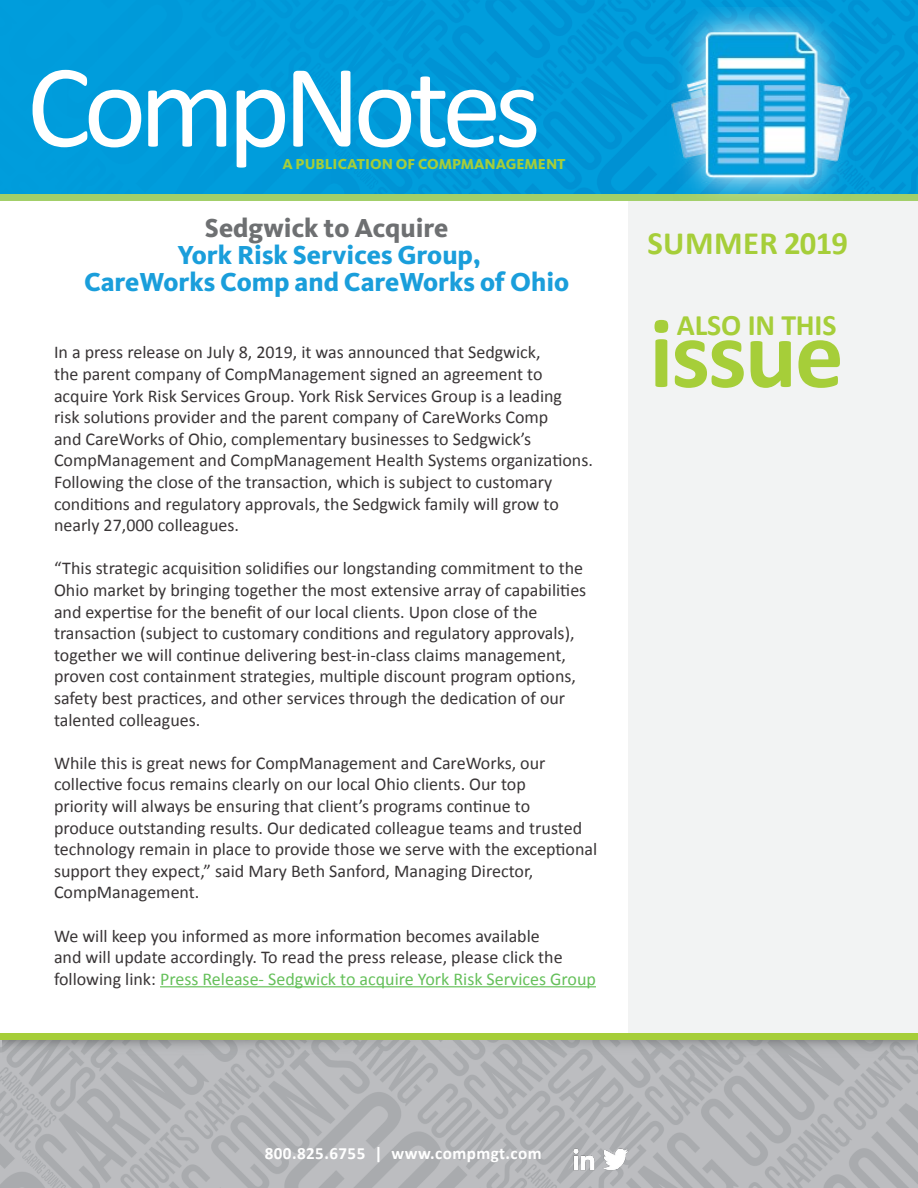
<style>
.page{position:relative;width:918px;height:1188px;background:#fff}
.page>*{position:absolute;margin:0;border:0;box-sizing:border-box;transform-origin:0 0}
.t1{font:119.55px "Calibri";letter-spacing:-.06em;color:#fff}
.t2{font:700 96.9px "Calibri";color:#a6ce39}
.t3{font:700 32.7px "Calibri";letter-spacing:.015em;color:#a6ce39}
.t4{font:700 29.85px "Calibri";letter-spacing:-.005em;color:#a6ce39}
.t5{font:800 27px/27px "Kievit OT";color:#1a9edb;text-align:center}
.t6{font:800 27px "Kievit OT";color:#6e7072}
.t7{font:18px/21.6px "Calibri";color:#393536}
.t8{font:700 17.1px "Calibri";letter-spacing:.025em;color:#fff}
.t9{font:800 15px "Kievit OT";color:#a6ce39}
.s1{color:#65c05a}
.s2{font-size:100.8px}
</style>
<div class="page">
<img style="left:0;top:1039px;width:918px;height:149px">
<img style="left:2px;top:1039px;width:916px;height:18px">
<div style="left:0;top:1033px;width:918px;height:6px;background:#a6ce39"></div>
<img style="left:568px;top:1145px;width:63px;height:28px">
<img style="left:0;top:0;width:918px;height:194px">
<div style="left:0;top:194px;width:918px;height:7px;background:#a3cf69"></div>
<img style="left:654px;top:7px;width:211px;height:191px">
<div style="left:629px;top:201px;width:289px;height:832px;background:#f2f3f3"></div>
<hr style="left:160px;top:986px;width:436px;height:1px;background:#65c05a">
<h1 class="t1" style="left:27px;top:31px;width:516px">CompNotes</h1>
<p class="t9" style="left:282px;top:155px;width:285px">A PUBLICATION OF COMPMANAGEMENT</p>
<h3 class="t6" style="left:205px;top:212px;width:245px">Sedgwick to Acquire</h3>
<h3 class="t5" style="left:84px;top:241px;width:487px">York Risk Services Group,<br>CareWorks Comp and CareWorks of Ohio</h3>
<p class="t7" style="left:54px;top:342px;width:540px">In a press release on July 8, 2019, it was announced that Sedgwick,<br>the parent company of CompManagement signed an agreement to acquire York Risk Services Group. York Risk Services Group is a leading<br>risk solutions provider and the parent company of CareWorks Comp<br>and CareWorks of Ohio, complementary businesses to Sedgwick’s CompManagement and CompManagement Health Systems organizations.<br>Following the close of the transaction, which is subject to customary conditions and regulatory approvals, the Sedgwick family will grow to nearly 27,000 colleagues.</p>
<p class="t7" style="left:54px;top:558px;width:534px">“This strategic acquisition solidifies our longstanding commitment to the Ohio market by bringing together the most extensive array of capabilities and expertise for the benefit of our local clients. Upon close of the transaction (subject to customary conditions and regulatory approvals), together we will continue delivering best-in-class claims management, proven cost containment strategies, multiple discount program options, safety best practices, and other services through the dedication of our talented colleagues.</p>
<p class="t7" style="left:54px;top:752px;width:545px">While this is great news for CompManagement and CareWorks, our collective focus remains clearly on our local Ohio clients. Our top<br>priority will always be ensuring that client’s programs continue to<br>produce outstanding results. Our dedicated colleague teams and trusted technology remain in place to provide those we serve with the exceptional support they expect,” said Mary Beth Sanford, Managing Director, CompManagement.</p>
<p class="t7" style="left:54px;top:925px;width:543px">We will keep you informed as more information becomes available<br>and will update accordingly. To read the press release, please click the following link: <span class="s1">Press Release- Sedgwick to acquire York Risk Services Group</span></p>
<h3 class="t3" style="left:647px;top:222px;width:202px">SUMMER 2019</h3>
<h3 class="t4" style="left:677px;top:306px;width:161px">ALSO IN THIS</h3>
<h2 class="t2" style="left:649px;top:293px;width:196px"><span class="s2">i</span>ssue</h2>
<p class="t8" style="left:265px;top:1142px;width:278px">800.825.6755 | www.compmgt.com</p>
</div>
